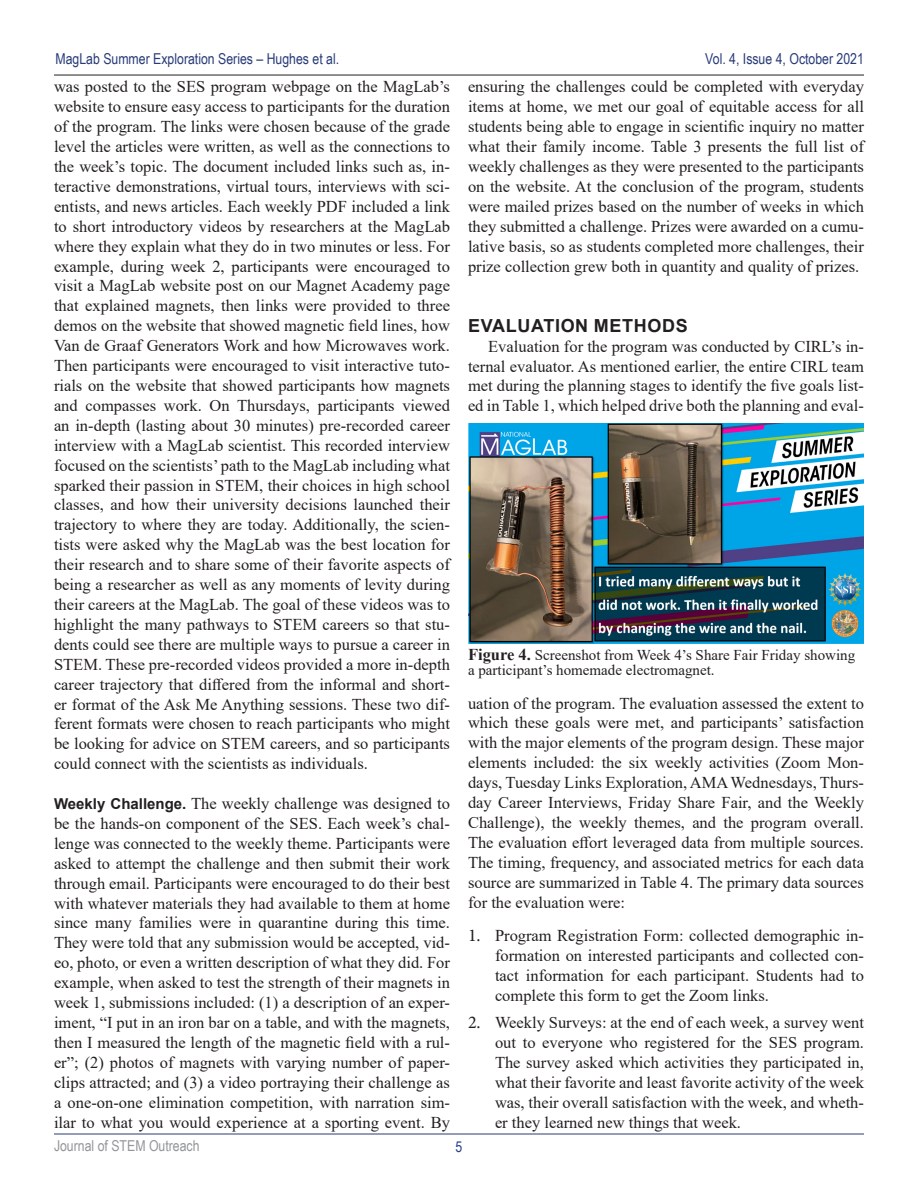
<style>
.page{position:relative;width:918px;height:1188px;background:#fff}
.page>*{position:absolute;margin:0;border:0;box-sizing:border-box;transform-origin:0 0}
.t1{font:700 18px "Arial";letter-spacing:.035em;color:#231f20}
.t2{font:16.5px/20px "Times New Roman";color:#231f20;text-align:justify}
.t3{font:15px/15px "Times New Roman";color:#231f20}
.t4{font:15px "Arial Narrow";color:#283b78}
.t5{font:15px "Arial Narrow";color:#939598}
.t6{font:15px "Arial Narrow";color:#253f8e}
.s1{font-family:"Arial";font-weight:700;font-size:15px}
.s2{font-weight:700;font-size:16.5px}
.s3{font-family:"Minion Pro";font-size:18px}
</style>
<div class="page">
<hr style="left:54px;top:75px;width:810px;height:1px;background:#231f20">
<hr style="left:54px;top:1134px;width:810px;height:1px;background:#283b78">
<img style="left:468px;top:423px;width:396px;height:220px">
<p class="t4" style="left:56px;top:48px;width:285px">MagLab Summer Exploration Series – Hughes et al.</p>
<p class="t4" style="left:705px;top:48px;width:160px">Vol. 4, Issue 4, October 2021</p>
<p class="t2" style="left:54px;top:76px;width:398px">was posted to the SES program webpage on the MagLab’s website to ensure easy access to participants for the duration of the program. The links were chosen because of the grade level the articles were written, as well as the connections to the week’s topic. The document included links such as, in&shy;teractive demonstrations, virtual tours, interviews with sci&shy;entists, and news articles. Each weekly PDF included a link to short introductory videos by researchers at the MagLab where they explain what they do in two minutes or less. For example, during week 2, participants were encouraged to visit a MagLab website post on our Magnet Academy page that explained magnets, then links were provided to three demos on the website that showed magnetic field lines, how Van de Graaf Generators Work and how Microwaves work.<br>Then participants were encouraged to visit interactive tuto&shy;rials on the website that showed participants how magnets and compasses work. On Thursdays, participants viewed an in-depth (lasting about 30 minutes) pre-recorded career interview with a MagLab scientist. This recorded interview focused on the scientists’ path to the MagLab including what sparked their passion in STEM, their choices in high school classes, and how their university decisions launched their trajectory to where they are today. Additionally, the scien&shy;tists were asked why the MagLab was the best location for their research and to share some of their favorite aspects of being a researcher as well as any moments of levity during their careers at the MagLab. The goal of these videos was to highlight the many pathways to STEM careers so that stu&shy;dents could see there are multiple ways to pursue a career in STEM. These pre-recorded videos provided a more in-depth career trajectory that differed from the informal and short&shy;er format of the Ask Me Anything sessions. These two dif&shy;ferent formats were chosen to reach participants who might be looking for advice on STEM careers, and so participants could connect with the scientists as individuals.</p>
<p class="t2" style="left:54px;top:793px;width:398px"><span class="s1">Weekly Challenge.</span> The weekly challenge was designed to be the hands-on component of the SES. Each week’s chal&shy;lenge was connected to the weekly theme. Participants were asked to attempt the challenge and then submit their work through email. Participants were encouraged to do their best with whatever materials they had available to them at home since many families were in quarantine during this time.<br>They were told that any submission would be accepted, vid&shy;eo, photo, or even a written description of what they did. For example, when asked to test the strength of their magnets in week 1, submissions included: (1) a description of an exper&shy;iment, “I put in an iron bar on a table, and with the magnets, then I measured the length of the magnetic field with a rul&shy;er”; (2) photos of magnets with varying number of paper&shy;clips attracted; and (3) a video portraying their challenge as a one-on-one elimination competition, with narration sim&shy;ilar to what you would experience at a sporting event. By</p>
<p class="t2" style="left:468px;top:76px;width:398px">ensuring the challenges could be completed with everyday items at home, we met our goal of equitable access for all students being able to engage in scientific inquiry no matter what their family income. Table 3 presents the full list of weekly challenges as they were presented to the participants on the website. At the conclusion of the program, students were mailed prizes based on the number of weeks in which they submitted a challenge. Prizes were awarded on a cumu&shy;lative basis, so as students completed more challenges, their prize collection grew both in quantity and quality of prizes.</p>
<p class="t1" style="left:468px;top:313px;width:221px">EVALUATION METHODS</p>
<p class="t2" style="left:468px;top:336px;width:398px;text-indent:20px">Evaluation for the program was conducted by CIRL’s in&shy;ternal evaluator. As mentioned earlier, the entire CIRL team met during the planning stages to identify the five goals list&shy;ed in Table 1, which helped drive both the planning and eval-</p>
<p class="t3" style="left:468px;top:647px;width:389px"><span class="s2">Figure 4.</span> Screenshot from Week 4’s Share Fair Friday showing a participant’s homemade electromagnet.</p>
<p class="t2" style="left:468px;top:693px;width:398px">uation of the program. The evaluation assessed the extent to which these goals were met, and participants’ satisfaction with the major elements of the program design. These major elements included: the six weekly activities (Zoom Mon&shy;days, Tuesday Links Exploration, AMA Wednesdays, Thurs&shy;day Career Interviews, Friday Share Fair, and the Weekly Challenge), the weekly themes, and the program overall.<br>The evaluation effort leveraged data from multiple sources.<br>The timing, frequency, and associated metrics for each data source are summarized in Table 4. The primary data sources for the evaluation were:</p>
<p class="t2" style="left:495px;top:925px;width:371px;text-indent:-27px"><span class="s3">1.</span> Program Registration Form: collected demographic in&shy;formation on interested participants and collected con&shy;tact information for each participant. Students had to complete this form to get the Zoom links.</p>
<p class="t2" style="left:495px;top:1012px;width:371px;text-indent:-27px"><span class="s3">2.</span> Weekly Surveys: at the end of each week, a survey went out to everyone who registered for the SES program.<br>The survey asked which activities they participated in, what their favorite and least favorite activity of the week was, their overall satisfaction with the week, and wheth&shy;er they learned new things that week.</p>
<p class="t5" style="left:54px;top:1135px;width:147px">Journal of STEM Outreach</p>
<p class="t6" style="left:456px;top:1136px;width:8px">5</p>
</div>
